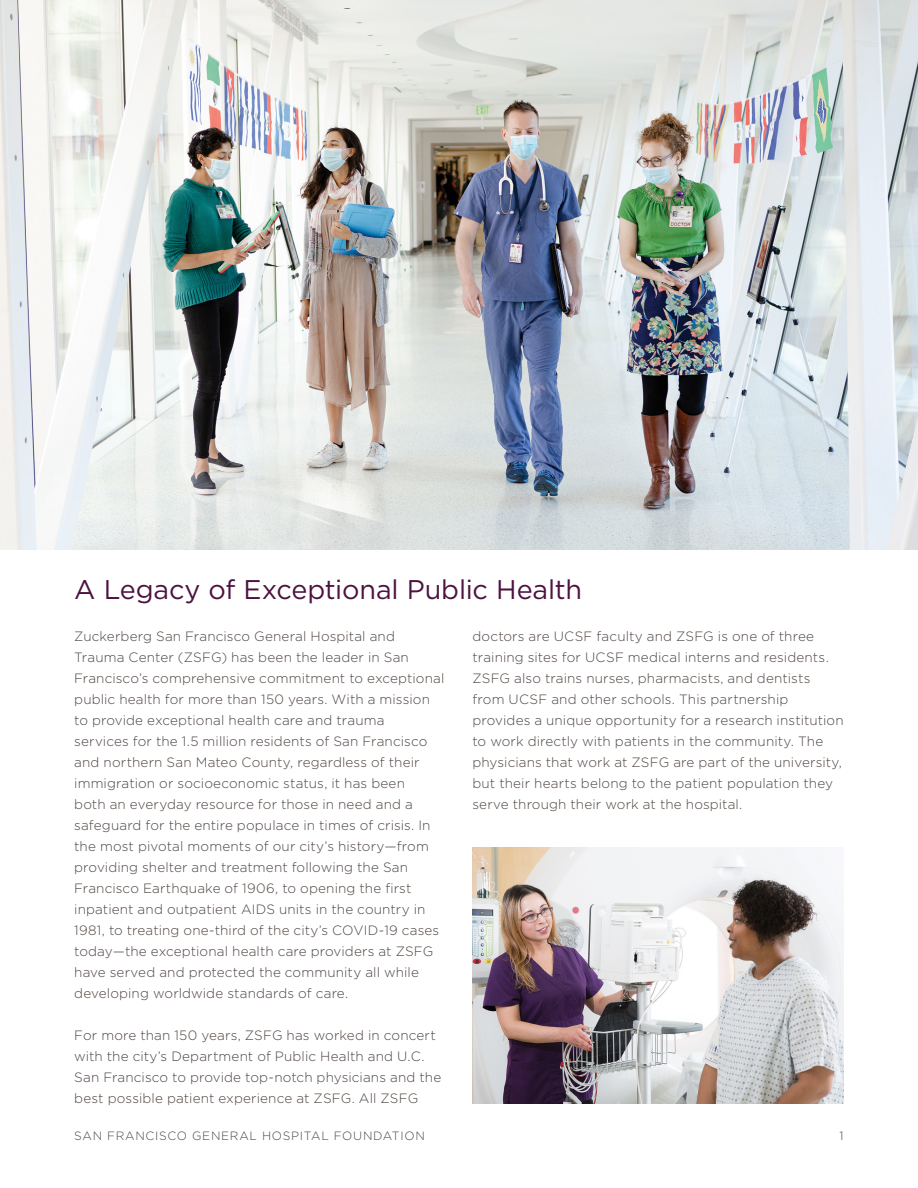
<style>
.page{position:relative;width:918px;height:1188px;background:#fff}
.page>*{position:absolute;margin:0;border:0;box-sizing:border-box;transform-origin:0 0}
.bigger_header{font:27px "Gotham";letter-spacing:-.005em;color:#4c1240}
.body{font:300 13.5px/21px "Gotham";letter-spacing:.01em;color:#4e4540}
.t1{font:300 12px "Gotham";letter-spacing:.06em;color:#4e4540}
</style>
<div class="page">
<img style="left:0;top:0;width:918px;height:550px">
<img style="left:472px;top:847px;width:371px;height:256px">
<p class="bigger_header" style="left:74px;top:575px;width:509px">A Legacy of Exceptional Public Health</p>
<p class="body" style="left:74px;top:626px;width:372px">Zuckerberg San Francisco General Hospital and Trauma Center (ZSFG) has been the leader in San Francisco’s comprehensive commitment to exceptional public health for more than 150 years. With a mission to provide exceptional health care and trauma<br>services for the 1.5 million residents of San Francisco and northern San Mateo County, regardless of their immigration or socioeconomic status, it has been<br>both an everyday resource for those in need and a safeguard for the entire populace in times of crisis. In the most pivotal moments of our city’s history—from providing shelter and treatment following the San Francisco Earthquake of 1906, to opening the first inpatient and outpatient AIDS units in the country in 1981, to treating one-third of the city’s COVID-19 cases today—the exceptional health care providers at ZSFG have served and protected the community all while developing worldwide standards of care.</p>
<p class="body" style="left:74px;top:1025px;width:368px">For more than 150 years, ZSFG has worked in concert with the city’s Department of Public Health and U.C.<br>San Francisco to provide top-notch physicians and the best possible patient experience at ZSFG. All ZSFG</p>
<p class="body" style="left:472px;top:626px;width:373px">doctors are UCSF faculty and ZSFG is one of three training sites for UCSF medical interns and residents.<br>ZSFG also trains nurses, pharmacists, and dentists from UCSF and other schools. This partnership provides a unique opportunity for a research institution to work directly with patients in the community. The physicians that work at ZSFG are part of the university, but their hearts belong to the patient population they serve through their work at the hospital.</p>
<p class="t1" style="left:74px;top:1128px;width:352px">SAN FRANCISCO GENERAL HOSPITAL FOUNDATION</p>
<p class="t1" style="left:839px;top:1128px;width:6px">1</p>
</div>
